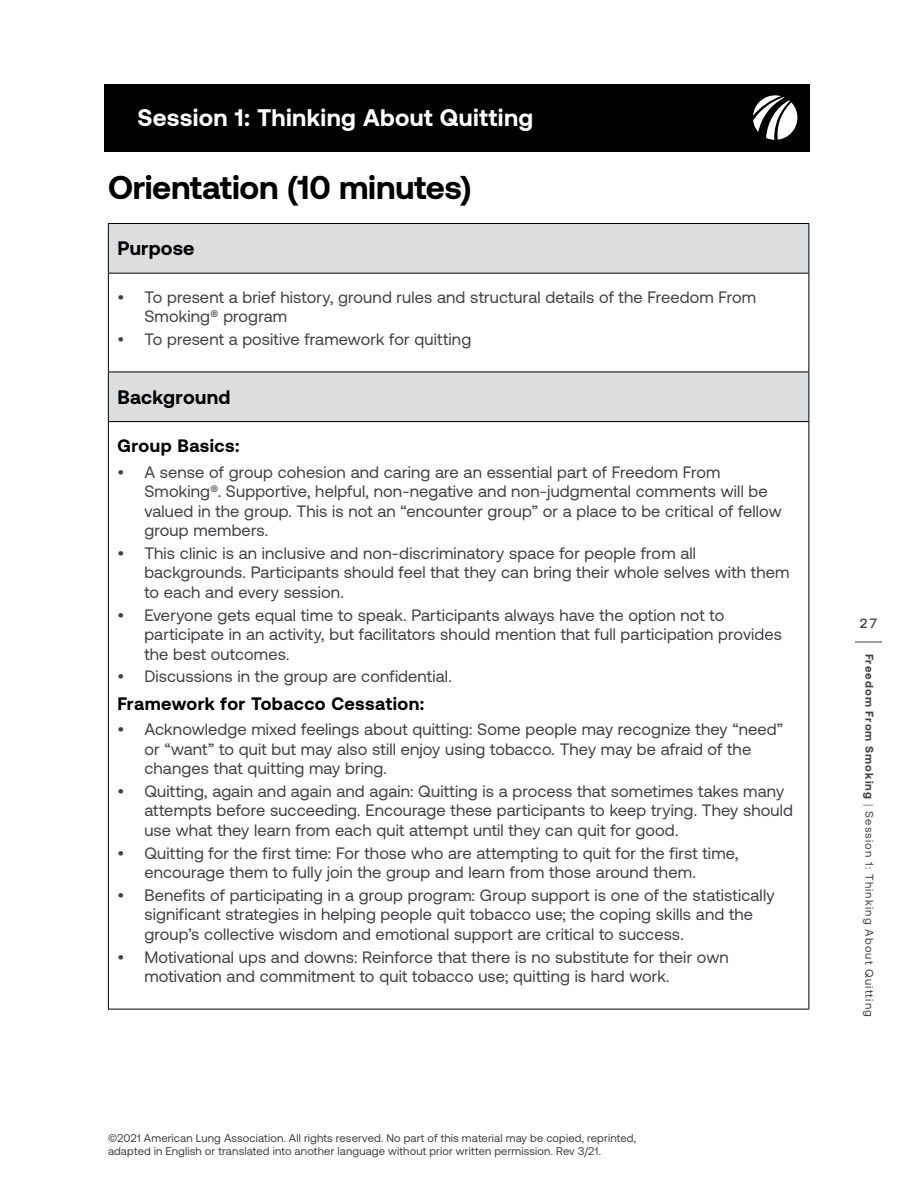
<style>
.page{position:relative;width:918px;height:1188px;background:#fff}
.page>*{position:absolute;margin:0;border:0;box-sizing:border-box;transform-origin:0 0}
.t1{font:700 33px "Aeonik";letter-spacing:-.005em;color:#000}
.t2{font:700 24px "Aeonik";letter-spacing:.015em;color:#fff}
.t3{font:700 19.5px "Aeonik";letter-spacing:.01em;color:#000}
.t4{font:700 18px "Aeonik";letter-spacing:.02em;color:#000}
.t5{font:16.5px/19.5px "Aeonik";letter-spacing:.01em;color:#414042}
.t6{font:500 13.5px "Aeonik";color:#414042}
.t7{font:11.25px/13.5px "Aeonik";letter-spacing:.015em;color:#414042}
.t8{font:11.25px "Aeonik";letter-spacing:.1em;color:#414042}
.s1{font-weight:700}
.s2{font-weight:300}
</style>
<div class="page">
<div style="left:105px;top:84px;width:705px;height:68px;background:#000"></div>
<svg style="left:753px;top:95px;width:44px;height:45px"></svg>
<svg style="left:855px;top:642px;width:27px;height:1px"></svg>
<svg style="left:109px;top:224px;width:699px;height:197px;fill:#dcddde"></svg>
<hr style="left:108px;top:224px;width:1px;height:49px;background:#000">
<hr style="left:108px;top:223px;width:701px;height:1px;background:#000">
<hr style="left:808px;top:224px;width:1px;height:49px;background:#000">
<hr style="left:108px;top:274px;width:1px;height:98px;background:#000">
<hr style="left:108px;top:273px;width:701px;height:1px;background:#000">
<hr style="left:808px;top:274px;width:1px;height:98px;background:#000">
<hr style="left:108px;top:372px;width:1px;height:49px;background:#000">
<hr style="left:108px;top:372px;width:701px;height:1px;background:#000">
<hr style="left:808px;top:372px;width:1px;height:49px;background:#000">
<hr style="left:108px;top:422px;width:1px;height:587px;background:#000">
<hr style="left:108px;top:421px;width:701px;height:1px;background:#000">
<hr style="left:808px;top:422px;width:1px;height:587px;background:#000">
<hr style="left:108px;top:1009px;width:701px;height:1px;background:#000">
<h2 class="t2" style="left:137px;top:104px;width:397px">Session 1: Thinking About Quitting</h2>
<h1 class="t1" style="left:108px;top:169px;width:365px">Orientation (10 minutes)</h1>
<p class="t3" style="left:117px;top:237px;width:79px">Purpose</p>
<p class="t5" style="left:144px;top:287px;width:613px;text-indent:-27px">• To present a brief history, ground rules and structural details of the Freedom From<br>Smoking® program</p>
<p class="t5" style="left:117px;top:329px;width:355px">• To present a positive framework for quitting</p>
<p class="t3" style="left:117px;top:386px;width:115px">Background</p>
<p class="t4" style="left:117px;top:436px;width:124px">Group Basics:</p>
<p class="t5" style="left:144px;top:462px;width:639px;text-indent:-27px">• A sense of group cohesion and caring are an essential part of Freedom From Smoking®. Supportive, helpful, non-negative and non-judgmental comments will be valued in the group. This is not an “encounter group” or a place to be critical of fellow group members.</p>
<p class="t5" style="left:144px;top:543px;width:647px;text-indent:-27px">• This clinic is an inclusive and non-discriminatory space for people from all backgrounds. Participants should feel that they can bring their whole selves with them to each and every session.</p>
<p class="t5" style="left:144px;top:605px;width:639px;text-indent:-27px">• Everyone gets equal time to speak. Participants always have the option not to participate in an activity, but facilitators should mention that full participation provides the best outcomes.</p>
<p class="t5" style="left:117px;top:667px;width:334px">• Discussions in the group are confidential.</p>
<p class="t4" style="left:117px;top:693px;width:308px">Framework for Tobacco Cessation:</p>
<p class="t5" style="left:144px;top:720px;width:640px;text-indent:-27px">• Acknowledge mixed feelings about quitting: Some people may recognize they “need” or “want” to quit but may also still enjoy using tobacco. They may be afraid of the changes that quitting may bring.</p>
<p class="t5" style="left:144px;top:781px;width:650px;text-indent:-27px">• Quitting, again and again and again: Quitting is a process that sometimes takes many attempts before succeeding. Encourage these participants to keep trying. They should use what they learn from each quit attempt until they can quit for good.</p>
<p class="t5" style="left:144px;top:843px;width:596px;text-indent:-27px">• Quitting for the first time: For those who are attempting to quit for the first time, encourage them to fully join the group and learn from those around them.</p>
<p class="t5" style="left:144px;top:885px;width:632px;text-indent:-27px">• Benefits of participating in a group program: Group support is one of the statistically significant strategies in helping people quit tobacco use; the coping skills and the group’s collective wisdom and emotional support are critical to success.</p>
<p class="t5" style="left:144px;top:947px;width:586px;text-indent:-27px">• Motivational ups and downs: Reinforce that there is no substitute for their own motivation and commitment to quit tobacco use; quitting is hard work.</p>
<p class="t7" style="left:108px;top:1131px;width:530px">©2021 American Lung Association. All rights reserved. No part of this material may be copied, reprinted, adapted in English or translated into another language without prior written permission. Rev 3/21.</p>
<p class="t6" style="left:860px;top:616px;width:19px">27</p>
<p class="t8" style="left:876px;top:654px;width:364px;rotate:90deg"><span class="s1">Freedom From Smoking</span> <span class="s2">|</span> Session 1: Thinking About Quitting</p>
</div>
